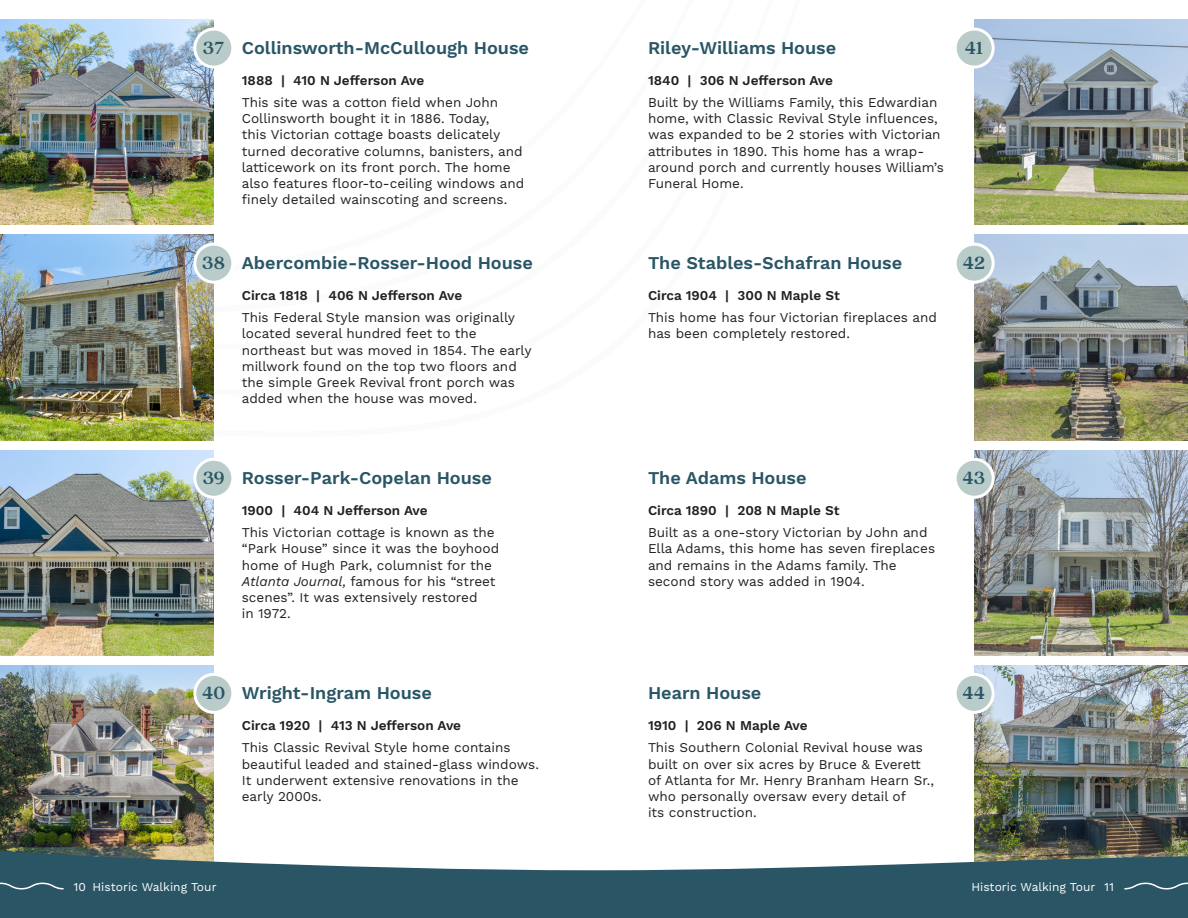
<style>
.page{position:relative;width:1188px;height:918px;background:#fff}
.page>*{position:absolute;margin:0;border:0;box-sizing:border-box;transform-origin:0 0}
._01__House_Numbers{font:700 19.5px "Quincy CF";color:#295565}
._02__House_Name{font:600 18px "Work Sans";color:#295565}
._04__House_Descripti{font:13.5px/16.2px "Work Sans";color:#231f20}
._03__House_Year___Ad{font:600 13.5px "Work Sans";color:#231f20}
._07__L_Page_Footer{font:12px "Work Sans";color:#fff}
._08__R_Page_Footer{font:12px "Work Sans";color:#fff}
._06__L_Page_Number{font:12px "Work Sans";color:#fff}
._05__R_Page_Numbers{font:12px "Work Sans";color:#fff}
.s1{font-style:italic}
</style>
<div class="page">
<img style="left:0;top:665px;width:214px;height:183px">
<img style="left:0;top:450px;width:214px;height:205px">
<img style="left:0;top:235px;width:214px;height:205px">
<img style="left:0;top:20px;width:214px;height:205px">
<div style="left:195px;top:29px;width:38px;height:38px;background:#b9ccc9;border-radius:50%"></div>
<div style="left:193px;top:28px;width:41px;height:41px;border:3px solid #fff;border-radius:50%"></div>
<div style="left:195px;top:244px;width:38px;height:38px;background:#b9ccc9;border-radius:50%"></div>
<div style="left:193px;top:243px;width:41px;height:41px;border:3px solid #fff;border-radius:50%"></div>
<div style="left:195px;top:459px;width:38px;height:38px;background:#b9ccc9;border-radius:50%"></div>
<div style="left:193px;top:458px;width:41px;height:41px;border:3px solid #fff;border-radius:50%"></div>
<div style="left:195px;top:674px;width:38px;height:38px;background:#b9ccc9;border-radius:50%"></div>
<div style="left:193px;top:673px;width:41px;height:41px;border:3px solid #fff;border-radius:50%"></div>
<img style="left:974px;top:665px;width:214px;height:183px">
<img style="left:974px;top:450px;width:214px;height:205px">
<img style="left:974px;top:235px;width:214px;height:205px">
<img style="left:974px;top:20px;width:214px;height:205px">
<div style="left:955px;top:29px;width:38px;height:38px;background:#b9ccc9;border-radius:50%"></div>
<div style="left:954px;top:28px;width:41px;height:41px;border:3px solid #fff;border-radius:50%"></div>
<div style="left:955px;top:244px;width:38px;height:38px;background:#b9ccc9;border-radius:50%"></div>
<div style="left:954px;top:243px;width:41px;height:41px;border:3px solid #fff;border-radius:50%"></div>
<div style="left:955px;top:459px;width:38px;height:38px;background:#b9ccc9;border-radius:50%"></div>
<div style="left:954px;top:458px;width:41px;height:41px;border:3px solid #fff;border-radius:50%"></div>
<svg style="left:0;top:848px;width:1188px;height:70px;fill:#295565"></svg>
<div style="left:955px;top:674px;width:38px;height:38px;background:#b9ccc9;border-radius:50%"></div>
<div style="left:954px;top:673px;width:41px;height:41px;border:3px solid #fff;border-radius:50%"></div>
<svg style="left:1123px;top:882px;width:65px;height:8px"></svg>
<svg style="left:0;top:882px;width:65px;height:8px"></svg>
<p class="_01__House_Numbers" style="left:203px;top:34px;width:23px">37</p>
<p class="_02__House_Name" style="left:242px;top:37px;width:289px">Collinsworth-McCullough House</p>
<p class="_02__House_Name" style="left:648px;top:37px;width:190px">Riley-Williams House</p>
<p class="_01__House_Numbers" style="left:965px;top:34px;width:20px">41</p>
<p class="_03__House_Year___Ad" style="left:242px;top:72px;width:184px">1888 | 410 N Jefferson Ave</p>
<p class="_03__House_Year___Ad" style="left:648px;top:72px;width:187px">1840 | 306 N Jefferson Ave</p>
<p class="_04__House_Descripti" style="left:242px;top:95px;width:284px">This site was a cotton field when John Collinsworth bought it in 1886. Today,<br>this Victorian cottage boasts delicately turned decorative columns, banisters, and latticework on its front porch. The home also features floor-to-ceiling windows and finely detailed wainscoting and screens.</p>
<p class="_04__House_Descripti" style="left:648px;top:95px;width:297px">Built by the Williams Family, this Edwardian home, with Classic Revival Style influences, was expanded to be 2 stories with Victorian attributes in 1890. This home has a wrap&shy;around porch and currently houses William’s Funeral Home.</p>
<p class="_01__House_Numbers" style="left:202px;top:249px;width:24px">38</p>
<p class="_02__House_Name" style="left:242px;top:253px;width:293px">Abercombie-Rosser-Hood House</p>
<p class="_02__House_Name" style="left:648px;top:253px;width:256px">The Stables-Schafran House</p>
<p class="_01__House_Numbers" style="left:963px;top:249px;width:24px">42</p>
<p class="_03__House_Year___Ad" style="left:242px;top:287px;width:222px">Circa 1818 | 406 N Jefferson Ave</p>
<p class="_03__House_Year___Ad" style="left:648px;top:287px;width:193px">Circa 1904 | 300 N Maple St</p>
<p class="_04__House_Descripti" style="left:242px;top:310px;width:291px">This Federal Style mansion was originally located several hundred feet to the northeast but was moved in 1854. The early millwork found on the top two floors and the simple Greek Revival front porch was added when the house was moved.</p>
<p class="_04__House_Descripti" style="left:648px;top:310px;width:291px">This home has four Victorian fireplaces and has been completely restored.</p>
<p class="_01__House_Numbers" style="left:203px;top:464px;width:23px">39</p>
<p class="_02__House_Name" style="left:242px;top:468px;width:252px">Rosser-Park-Copelan House</p>
<p class="_02__House_Name" style="left:648px;top:468px;width:160px">The Adams House</p>
<p class="_01__House_Numbers" style="left:963px;top:464px;width:24px">43</p>
<p class="_03__House_Year___Ad" style="left:242px;top:502px;width:187px">1900 | 404 N Jefferson Ave</p>
<p class="_03__House_Year___Ad" style="left:648px;top:502px;width:193px">Circa 1890 | 208 N Maple St</p>
<p class="_04__House_Descripti" style="left:242px;top:525px;width:259px">This Victorian cottage is known as the “Park House” since it was the boyhood home of Hugh Park, columnist for the<br><span class="s1">Atlanta Journal,</span> famous for his “street scenes”. It was extensively restored<br>in 1972.</p>
<p class="_04__House_Descripti" style="left:648px;top:525px;width:289px">Built as a one-story Victorian by John and Ella Adams, this home has seven fireplaces and remains in the Adams family. The second story was added in 1904.</p>
<p class="_01__House_Numbers" style="left:202px;top:680px;width:25px">40</p>
<p class="_02__House_Name" style="left:242px;top:683px;width:192px">Wright-Ingram House</p>
<p class="_02__House_Name" style="left:648px;top:683px;width:115px">Hearn House</p>
<p class="_01__House_Numbers" style="left:963px;top:680px;width:24px">44</p>
<p class="_03__House_Year___Ad" style="left:242px;top:718px;width:221px">Circa 1920 | 413 N Jefferson Ave</p>
<p class="_03__House_Year___Ad" style="left:648px;top:718px;width:161px">1910 | 206 N Maple Ave</p>
<p class="_04__House_Descripti" style="left:242px;top:740px;width:299px">This Classic Revival Style home contains beautiful leaded and stained-glass windows.<br>It underwent extensive renovations in the early 2000s.</p>
<p class="_04__House_Descripti" style="left:648px;top:740px;width:288px">This Southern Colonial Revival house was built on over six acres by Bruce &amp; Everett of Atlanta for Mr. Henry Branham Hearn Sr., who personally oversaw every detail of<br>its construction.</p>
<p class="_06__L_Page_Number" style="left:74px;top:880px;width:14px">10</p>
<p class="_07__L_Page_Footer" style="left:92px;top:880px;width:126px">Historic Walking Tour</p>
<p class="_08__R_Page_Footer" style="left:971px;top:880px;width:126px">Historic Walking Tour</p>
<p class="_05__R_Page_Numbers" style="left:1104px;top:880px;width:11px">11</p>
</div>
